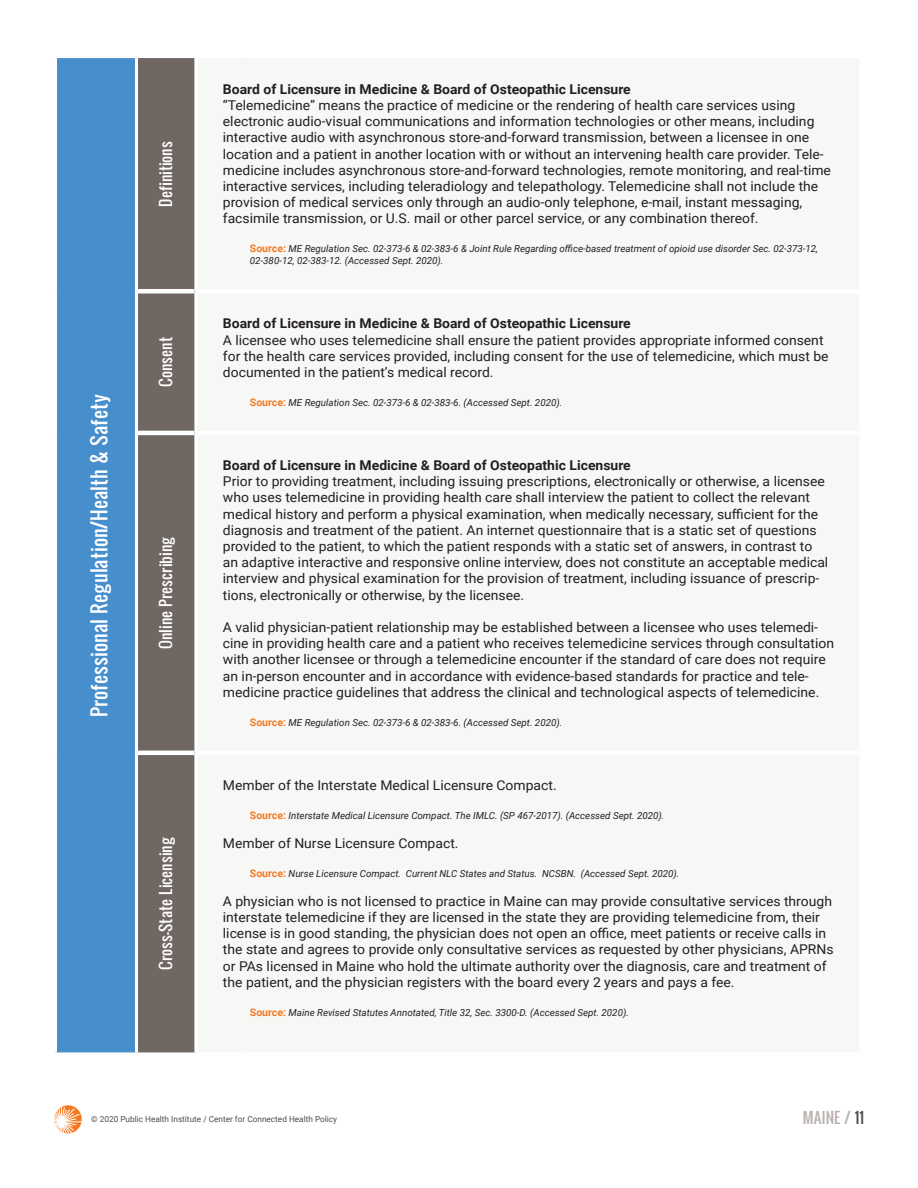
<style>
.page{position:relative;width:918px;height:1188px;background:#fff}
.page>*{position:absolute;margin:0;border:0;box-sizing:border-box;transform-origin:0 0}
.t1{font:19.5px "Oswald";color:#fff}
.t2{font:15px "Oswald";color:#fff}
.t3{font:15px "Oswald";color:#bab1ae}
.t4{font:13.5px/16.2px "Roboto";color:#231f20}
.t5{font:700 13.5px "Roboto";color:#231f20}
.t6{font:italic 9.75px/12px "Roboto";color:#231f20}
.t7{font:8.25px "Roboto";color:#514e4c}
.s1{font-weight:700;font-style:normal;font-size:10.5px;color:#f47921}
.s2{color:#514e4c}
</style>
<div class="page">
<svg style="left:54px;top:1105px;width:28px;height:29px"></svg>
<div style="left:56px;top:57px;width:80px;height:998px;background:#468fcc"></div>
<div style="left:138px;top:58px;width:56px;height:994px;background:#706763"></div>
<div style="left:138px;top:289px;width:56px;height:5px;background:#fff"></div>
<hr style="left:138px;top:431px;width:56px;height:4px;background:#fff">
<hr style="left:138px;top:751px;width:56px;height:4px;background:#fff">
<div style="left:54px;top:1052px;width:82px;height:5px;background:#fff"></div>
<hr style="left:54px;top:55px;width:82px;height:3px;background:#fff">
<hr style="left:54px;top:58px;width:3px;height:233px;background:#fff">
<hr style="left:135px;top:58px;width:3px;height:233px;background:#fff">
<hr style="left:54px;top:291px;width:3px;height:142px;background:#fff">
<hr style="left:135px;top:291px;width:3px;height:142px;background:#fff">
<hr style="left:54px;top:433px;width:3px;height:320px;background:#fff">
<hr style="left:135px;top:433px;width:3px;height:320px;background:#fff">
<hr style="left:54px;top:753px;width:3px;height:299px;background:#fff">
<hr style="left:135px;top:753px;width:3px;height:299px;background:#fff">
<p class="t2" style="left:154px;top:207px;width:67px;rotate:-90deg">Definitions</p>
<p class="t1" style="left:84px;top:717px;width:324px;rotate:-90deg">Professional Regulation/Health &amp; Safety</p>
<p class="t2" style="left:154px;top:387px;width:51px;rotate:-90deg">Consent</p>
<p class="t2" style="left:154px;top:649px;width:113px;rotate:-90deg">Online Prescribing</p>
<p class="t2" style="left:154px;top:970px;width:134px;rotate:-90deg">Cross-State Licensing</p>
<p class="t5" style="left:223px;top:79px;width:409px">Board of Licensure in Medicine &amp; Board of Osteopathic Licensure</p>
<p class="t4" style="left:223px;top:97px;width:610px">“Telemedicine” means the practice of medicine or the rendering of health care services using electronic audio-visual communications and information technologies or other means, including interactive audio with asynchronous store-and-forward transmission, between a licensee in one location and a patient in another location with or without an intervening health care provider. Tele&shy;medicine includes asynchronous store-and-forward technologies, remote monitoring, and real-time interactive services, including teleradiology and telepathology. Telemedicine shall not include the provision of medical services only through an audio-only telephone, e-mail, instant messaging, facsimile transmission, or U.S. mail or other parcel service, or any combination thereof.</p>
<p class="t6" style="left:250px;top:242px;width:570px"><span class="s1">Source:</span> ME Regulation Sec. 02-373-6 &amp; 02-383-6 &amp; Joint Rule Regarding office-based treatment of opioid use disorder Sec. 02-373-12,<br>02-380-12, 02-383-12. (Accessed Sept. 2020).</p>
<p class="t5" style="left:223px;top:314px;width:409px">Board of Licensure in Medicine &amp; Board of Osteopathic Licensure</p>
<p class="t4" style="left:223px;top:331px;width:607px">A licensee who uses telemedicine shall ensure the patient provides appropriate informed consent for the health care services provided, including consent for the use of telemedicine, which must be documented in the patient’s medical record.</p>
<p class="t6" style="left:250px;top:396px;width:314px"><span class="s1">Source:</span> ME Regulation Sec. 02-373-6 &amp; 02-383-6. (Accessed Sept. 2020).</p>
<p class="t5" style="left:223px;top:456px;width:409px">Board of Licensure in Medicine &amp; Board of Osteopathic Licensure</p>
<p class="t4" style="left:223px;top:473px;width:607px">Prior to providing treatment, including issuing prescriptions, electronically or otherwise, a licensee who uses telemedicine in providing health care shall interview the patient to collect the relevant medical history and perform a physical examination, when medically necessary, sufficient for the diagnosis and treatment of the patient. An internet questionnaire that is a static set of questions provided to the patient, to which the patient responds with a static set of answers, in contrast to an adaptive interactive and responsive online interview, does not constitute an acceptable medical interview and physical examination for the provision of treatment, including issuance of prescrip&shy;tions, electronically or otherwise, by the licensee.</p>
<p class="t4" style="left:223px;top:619px;width:613px">A valid physician-patient relationship may be established between a licensee who uses telemedi&shy;cine in providing health care and a patient who receives telemedicine services through consultation with another licensee or through a telemedicine encounter if the standard of care does not require an in-person encounter and in accordance with evidence-based standards for practice and tele&shy;medicine practice guidelines that address the clinical and technological aspects of telemedicine.</p>
<p class="t6" style="left:250px;top:716px;width:314px"><span class="s1">Source:</span> ME Regulation Sec. 02-373-6 &amp; 02-383-6. (Accessed Sept. 2020).</p>
<p class="t4" style="left:223px;top:777px;width:335px">Member of the Interstate Medical Licensure Compact.</p>
<p class="t6" style="left:250px;top:809px;width:416px"><span class="s1">Source:</span> Interstate Medical Licensure Compact. The IMLC. (SP 467-2017). (Accessed Sept. 2020).</p>
<p class="t4" style="left:223px;top:834px;width:237px">Member of Nurse Licensure Compact.</p>
<p class="t6" style="left:250px;top:867px;width:431px"><span class="s1">Source:</span> Nurse Licensure Compact. Current NLC States and Status. NCSBN. (Accessed Sept. 2020).</p>
<p class="t4" style="left:223px;top:892px;width:612px">A physician who is not licensed to practice in Maine can may provide consultative services through interstate telemedicine if they are licensed in the state they are providing telemedicine from, their license is in good standing, the physician does not open an office, meet patients or receive calls in the state and agrees to provide only consultative services as requested by other physicians, APRNs or PAs licensed in Maine who hold the ultimate authority over the diagnosis, care and treatment of the patient, and the physician registers with the board every 2 years and pays a fee.</p>
<p class="t6" style="left:250px;top:1006px;width:381px"><span class="s1">Source:</span> Maine Revised Statutes Annotated, Title 32, Sec. 3300-D. (Accessed Sept. 2020).</p>
<p class="t7" style="left:91px;top:1113px;width:247px">© 2020 Public Health Institute / Center for Connected Health Policy</p>
<p class="t3" style="left:803px;top:1106px;width:63px">MAINE / <span class="s2">11</span></p>
</div>
